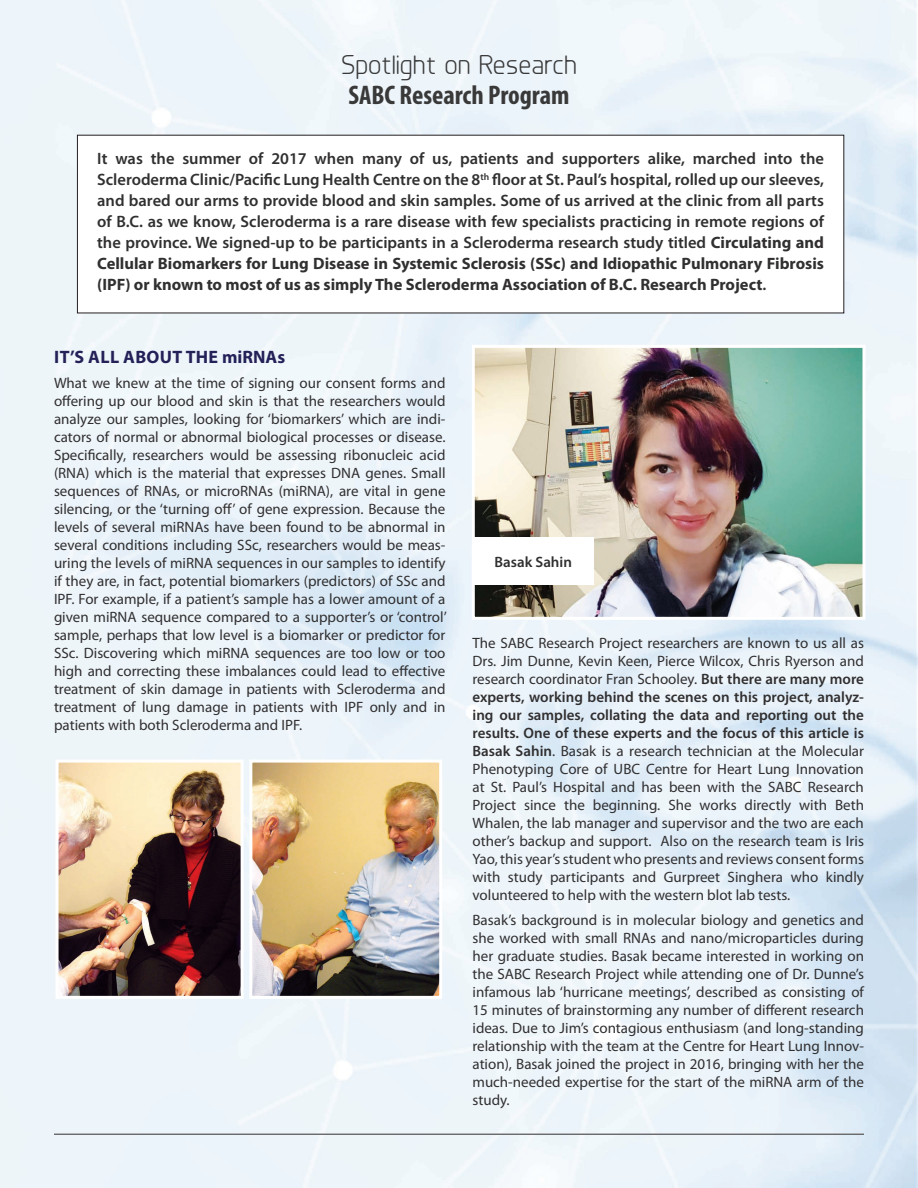
<style>
.page{position:relative;width:918px;height:1188px;background:#fff}
.page>*{position:absolute;margin:0;border:0;box-sizing:border-box;transform-origin:0 0}
.titre_haut_page{font:27px "Planer";color:#393939}
.titre_haut_page-2{font:700 condensed 27px "Myriad Pro";color:#393939}
.s_titre_textes{font:700 18px "Myriad Pro";letter-spacing:.02em;color:#242058}
.lead{font:600 16.5px/21px "Myriad Pro";color:#312f30;text-align:justify}
.TEXTES{font:15px/18px "Myriad Pro";color:#312f30;text-align:justify}
.legende_research{font:600 15px "Myriad Pro";color:#312f30}
.s1{font-weight:700}
.s2{font-weight:600}
</style>
<div class="page">
<hr style="left:54px;top:1134px;width:810px;height:1px;background:#312f30">
<img style="left:476px;top:349px;width:386px;height:267px">
<div style="left:472px;top:345px;width:394px;height:275px;border:3px solid #fff"></div>
<div style="left:472px;top:538px;width:122px;height:47px;background:#fff"></div>
<img style="left:253px;top:764px;width:185px;height:231px">
<div style="left:249px;top:760px;width:193px;height:239px;border:3px solid #fff"></div>
<img style="left:60px;top:764px;width:180px;height:231px">
<div style="left:56px;top:760px;width:188px;height:239px;border:3px solid #fff"></div>
<p class="titre_haut_page" style="left:341px;top:49px;width:237px">Spotlight on Research</p>
<p class="titre_haut_page-2" style="left:348px;top:78px;width:223px">SABC Research Program</p>
<p class="lead" style="left:97px;top:148px;width:728px">It was the summer of 2017 when many of us, patients and supporters alike, marched into the Scleroderma Clinic/Pacific Lung Health Centre on the 8<sup>th</sup> floor at St. Paul’s hospital, rolled up our sleeves, and bared our arms to provide blood and skin samples. Some of us arrived at the clinic from all parts of B.C. as we know, Scleroderma is a rare disease with few specialists practicing in remote regions of the province. We signed-up to be participants in a Scleroderma research study titled <span class="s1">Circulating and Cellular Biomarkers for Lung Disease in Systemic Sclerosis (SSc) and Idiopathic Pulmonary Fibrosis (IPF) or known to most of us as simply The Scleroderma Association of B.C. Research Project</span>.</p>
<p class="s_titre_textes" style="left:54px;top:345px;width:232px">IT’S ALL ABOUT THE miRNAs</p>
<p class="TEXTES" style="left:54px;top:373px;width:394px">What we knew at the time of signing our consent forms and offering up our blood and skin is that the researchers would analyze our samples, looking for ‘biomarkers’ which are indi&shy;cators of normal or abnormal biological processes or disease.<br>Specifically, researchers would be assessing ribonucleic acid (RNA) which is the material that expresses DNA genes. Small sequences of RNAs, or microRNAs (miRNA), are vital in gene silencing, or the ‘turning off’ of gene expression. Because the levels of several miRNAs have been found to be abnormal in several conditions including SSc, researchers would be meas&shy;uring the levels of miRNA sequences in our samples to identify if they are, in fact, potential biomarkers (predictors) of SSc and IPF. For example, if a patient’s sample has a lower amount of a given miRNA sequence compared to a supporter’s or ‘control’ sample, perhaps that low level is a biomarker or predictor for SSc. Discovering which miRNA sequences are too low or too high and correcting these imbalances could lead to effective treatment of skin damage in patients with Scleroderma and treatment of lung damage in patients with IPF only and in patients with both Scleroderma and IPF.</p>
<p class="legende_research" style="left:495px;top:552px;width:79px">Basak Sahin</p>
<p class="TEXTES" style="left:472px;top:634px;width:393px">The SABC Research Project researchers are known to us all as Drs. Jim Dunne, Kevin Keen, Pierce Wilcox, Chris Ryerson and research coordinator Fran Schooley. <span class="s2">But there are many more experts, working behind the scenes on this project, analyz&shy;ing our samples, collating the data and reporting out the results. One of these experts and the focus of this article is Basak Sahin</span>. Basak is a research technician at the Molecular Phenotyping Core of UBC Centre for Heart Lung Innovation at St. Paul’s Hospital and has been with the SABC Research Project since the beginning. She works directly with Beth Whalen, the lab manager and supervisor and the two are each other’s backup and support. Also on the research team is Iris Yao, this year’s student who presents and reviews consent forms with study participants and Gurpreet Singhera who kindly volunteered to help with the western blot lab tests.</p>
<p class="TEXTES" style="left:472px;top:911px;width:393px">Basak’s background is in molecular biology and genetics and she worked with small RNAs and nano/microparticles during her graduate studies. Basak became interested in working on the SABC Research Project while attending one of Dr. Dunne’s infamous lab ‘hurricane meetings’, described as consisting of 15 minutes of brainstorming any number of different research ideas. Due to Jim’s contagious enthusiasm (and long-standing relationship with the team at the Centre for Heart Lung Innov&shy;ation), Basak joined the project in 2016, bringing with her the much-needed expertise for the start of the miRNA arm of the study.</p>
</div>
